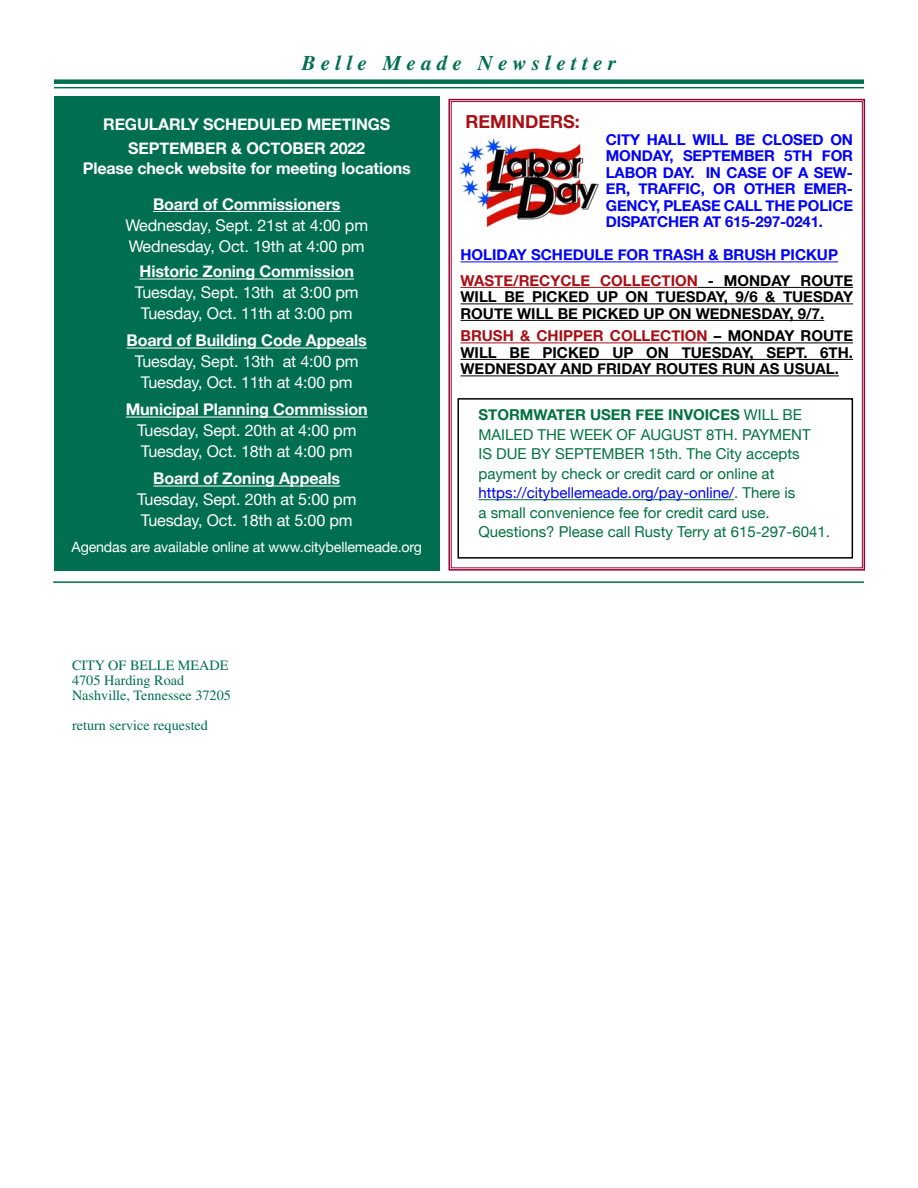
<style>
.page{position:relative;width:918px;height:1188px;background:#fff}
.page>*{position:absolute;margin:0;border:0;box-sizing:border-box;transform-origin:0 0}
.t1{font:italic 700 21px "Times";letter-spacing:.25em;color:#006f51}
.t2{font:700 18px "Helvetica Neue";color:#a90f14}
.t3{font:16.2px/21px "Helvetica Neue";letter-spacing:-.01em;color:#fff}
.t4{font:700 16.2px/24px "Helvetica Neue";letter-spacing:-.01em;color:#fff;text-align:center}
.t5{font:15px/19.5px "Helvetica Neue";color:#00723f}
.t6{font:700 15px/16.5px "Helvetica Neue";color:#00f;text-align:justify}
.t7{font:700 15px/16.5px "Helvetica Neue";color:#000}
.t8{font:14.25px/15px "Times";color:#006f51}
.t9{font:14.25px "Helvetica Neue";letter-spacing:-.01em;color:#fff}
.s1{color:#a90f14}
.s2{color:#000}
.s3{font-weight:700}
.s4{color:#00f}
</style>
<div class="page">
<div style="left:54px;top:79px;width:810px;height:5px;background:#006f51"></div>
<hr style="left:54px;top:87px;width:810px;height:1px;background:#006f51">
<hr style="left:53px;top:581px;width:811px;height:2px;background:#006f51">
<div style="left:54px;top:96px;width:386px;height:475px;background:#006f51"></div>
<hr style="left:153px;top:211px;width:187px;height:1px;background:#fff">
<hr style="left:140px;top:279px;width:214px;height:1px;background:#fff">
<hr style="left:127px;top:348px;width:240px;height:1px;background:#fff">
<hr style="left:126px;top:417px;width:242px;height:1px;background:#fff">
<hr style="left:153px;top:486px;width:187px;height:1px;background:#fff">
<svg style="left:448px;top:98px;width:418px;height:473px"></svg>
<img style="left:454px;top:136px;width:152px;height:95px">
<hr style="left:478px;top:499px;width:256px;height:1px;background:#006f51">
<div style="left:458px;top:398px;width:395px;height:161px;border:2px solid #000"></div>
<h1 class="t1" style="left:302px;top:51px;width:316px">Belle Meade Newsletter</h1>
<p class="t4" style="left:103px;top:113px;width:289px">REGULARLY SCHEDULED MEETINGS<br>SEPTEMBER &amp; OCTOBER 2022</p>
<p class="t4" style="left:83px;top:157px;width:330px">Please check website for meeting locations</p>
<p class="t4" style="left:153px;top:193px;width:189px">Board of Commissioners</p>
<p class="t3" style="left:125px;top:216px;width:244px">Wednesday, Sept. 21st at 4:00 pm<br>Wednesday, Oct. 19th at 4:00 pm</p>
<p class="t4" style="left:140px;top:260px;width:216px">Historic Zoning Commission</p>
<p class="t3" style="left:135px;top:283px;width:225px;text-align:center">Tuesday, Sept. 13th at 3:00 pm<br>Tuesday, Oct. 11th at 3:00 pm</p>
<p class="t4" style="left:127px;top:329px;width:242px">Board of Building Code Appeals</p>
<p class="t3" style="left:135px;top:352px;width:225px;text-align:center">Tuesday, Sept. 13th at 4:00 pm<br>Tuesday, Oct. 11th at 4:00 pm</p>
<p class="t4" style="left:126px;top:398px;width:243px">Municipal Planning Commission</p>
<p class="t3" style="left:137px;top:421px;width:221px">Tuesday, Sept. 20th at 4:00 pm<br>Tuesday, Oct. 18th at 4:00 pm</p>
<p class="t4" style="left:153px;top:467px;width:188px">Board of Zoning Appeals</p>
<p class="t3" style="left:137px;top:490px;width:221px">Tuesday, Sept. 20th at 5:00 pm<br>Tuesday, Oct. 18th at 5:00 pm</p>
<p class="t9" style="left:72px;top:537px;width:352px">Agendas are available online at www.citybellemeade.org</p>
<p class="t2" style="left:466px;top:108px;width:116px">REMINDERS:</p>
<p class="t6" style="left:606px;top:132px;width:249px">CITY HALL WILL BE CLOSED ON MONDAY, SEPTEMBER 5TH FOR LABOR DAY. IN CASE OF A SEW-ER, TRAFFIC, OR OTHER EMER-GENCY, PLEASE CALL THE POLICE DISPATCHER AT 615-297-0241.</p>
<p class="t6" style="left:460px;top:243px;width:394px;line-height:25.5px">HOLIDAY SCHEDULE FOR TRASH &amp; BRUSH PICKUP<br><span class="s1">WASTE/RECYCLE COLLECTION</span> <span class="s2">- MONDAY ROUTE</span></p>
<p class="t7" style="left:460px;top:289px;width:394px">WILL BE PICKED UP ON TUESDAY, 9/6 &amp; TUESDAY<br>ROUTE WILL BE PICKED UP ON WEDNESDAY, 9/7.</p>
<p class="t7" style="left:460px;top:328px;width:394px;text-align:justify"><span class="s1">BRUSH &amp; CHIPPER COLLECTION</span> – MONDAY ROUTE WILL BE PICKED UP ON TUESDAY, SEPT. 6TH.<br>WEDNESDAY AND FRIDAY ROUTES RUN AS USUAL.</p>
<p class="t5" style="left:478px;top:406px;width:353px"><span class="s3">STORMWATER USER FEE INVOICES</span> WILL BE MAILED THE WEEK OF AUGUST 8TH. PAYMENT<br>IS DUE BY SEPTEMBER 15th. The City accepts payment by check or credit card or online at <span class="s4">https://citybellemeade.org/pay-online/</span>. There is<br>a small convenience fee for credit card use.<br>Questions? Please call Rusty Terry at 615-297-6041.</p>
<p class="t8" style="left:72px;top:658px;width:161px">CITY OF BELLE MEADE<br>4705 Harding Road<br>Nashville, Tennessee 37205</p>
<p class="t8" style="left:72px;top:718px;width:138px">return service requested</p>
</div>
